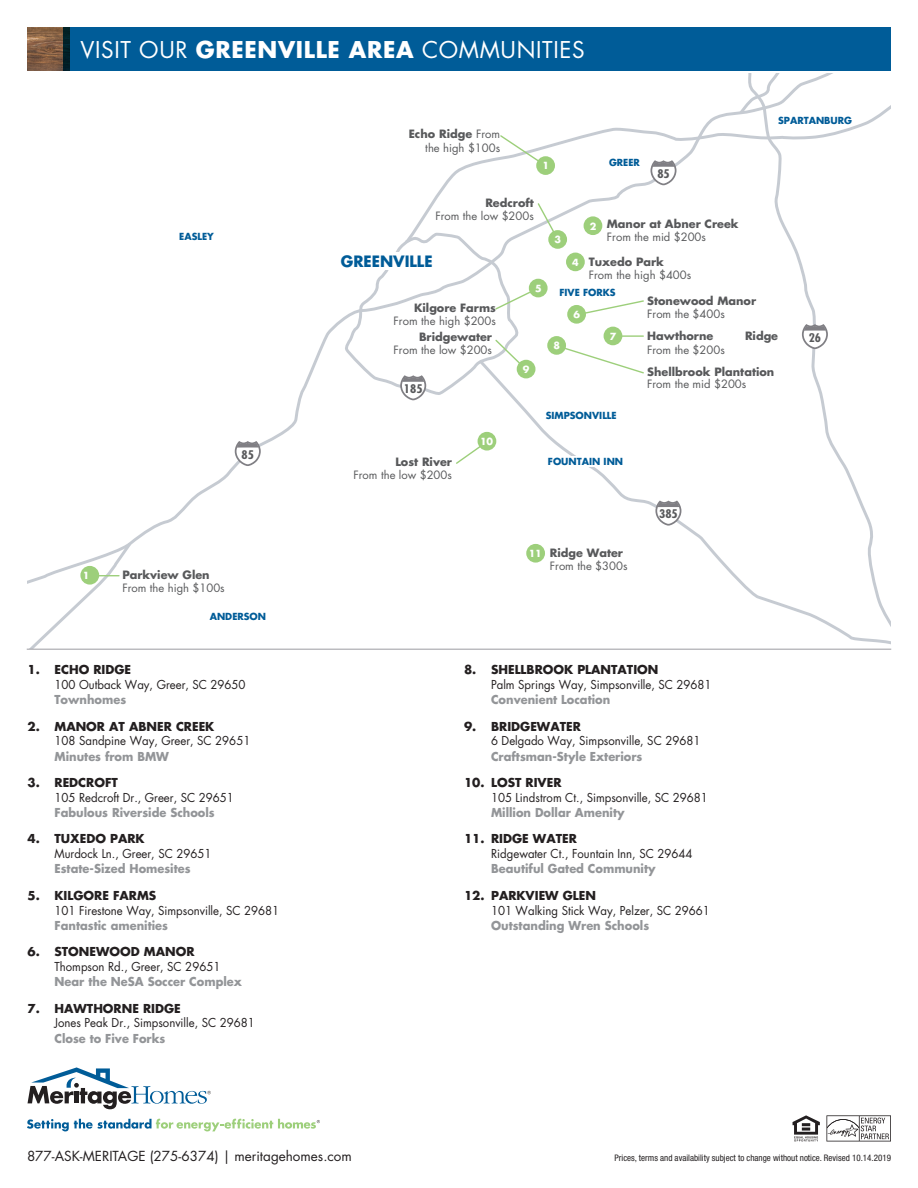
<style>
.page{position:relative;width:918px;height:1188px;background:#fff}
.page>*{position:absolute;margin:0;border:0;box-sizing:border-box;transform-origin:0 0}
.t1{font:22.5px "Futura Std";letter-spacing:.03em;color:#fff}
.t2{font:700 15.3px "Futura Std";color:#005c98}
.t3{font:13.5px "Futura Std";color:#231f20}
.t4{font:12px/15px "Futura Std";color:#231f20;scale:.95 1}
.t5{font:700 condensed 11.55px "Futura Std";color:#58595b;scale:1.09 1}
.t6{font:11.25px/13px "Futura Std";color:#58595b;text-align:right}
.t7{font:700 11.25px/13.4px "Futura Std";color:#58595b}
.t8{font:700 9.6px "Futura Std";color:#fff}
.t9{font:700 9.45px "Futura Std";color:#005c98}
.t10{font:condensed 9px "Helvetica Neue LT Std";color:#231f20}
.s1{font-weight:700}
.s2{font-weight:400}
.s3{font-weight:700;color:#939598}
</style>
<div class="page">
<svg style="left:793px;top:1115px;width:27px;height:26px"></svg>
<svg style="left:826px;top:1115px;width:65px;height:27px"></svg>
<svg style="left:28px;top:1067px;width:183px;height:42px"></svg>
<svg style="left:27px;top:1119px;width:293px;height:12px"></svg>
<div style="left:63px;top:27px;width:828px;height:43px;background:#005c98"></div>
<img style="left:27px;top:27px;width:43px;height:43px">
<svg style="left:792px;top:490px;width:99px;height:140px"></svg>
<svg style="left:132px;top:246px;width:725px;height:364px"></svg>
<svg style="left:748px;top:74px;width:83px;height:21px"></svg>
<svg style="left:234px;top:440px;width:28px;height:27px"></svg>
<svg style="left:655px;top:499px;width:27px;height:27px"></svg>
<svg style="left:801px;top:323px;width:28px;height:27px"></svg>
<div style="left:478px;top:432px;width:18px;height:19px;background:#9dcf7b;border-radius:50%"></div>
<div style="left:526px;top:544px;width:19px;height:19px;background:#9dcf7b;border-radius:50%"></div>
<div style="left:336px;top:252px;width:101px;height:18px;background:#fff"></div>
<div style="left:547px;top:456px;width:79px;height:10px;background:#fff"></div>
<svg style="left:342px;top:244px;width:303px;height:157px"></svg>
<svg style="left:548px;top:230px;width:19px;height:19px"></svg>
<div style="left:529px;top:279px;width:19px;height:18px;background:#9dcf7b;border-radius:50%"></div>
<div style="left:567px;top:305px;width:19px;height:19px;background:#9dcf7b;border-radius:50%"></div>
<div style="left:517px;top:360px;width:18px;height:18px;background:#9dcf7b;border-radius:50%"></div>
<div style="left:604px;top:327px;width:18px;height:18px;background:#9dcf7b;border-radius:50%"></div>
<div style="left:547px;top:336px;width:19px;height:19px;background:#9dcf7b;border-radius:50%"></div>
<svg style="left:27px;top:540px;width:107px;height:109px"></svg>
<hr style="left:89px;top:575px;width:30px;height:1px;background:#9dcf7b">
<div style="left:80px;top:566px;width:19px;height:19px;background:#9dcf7b;border-radius:50%"></div>
<svg style="left:402px;top:95px;width:489px;height:151px"></svg>
<svg style="left:499px;top:134px;width:49px;height:34px"></svg>
<div style="left:536px;top:156px;width:19px;height:19px;background:#9dcf7b;border-radius:50%"></div>
<hr style="left:27px;top:649px;width:864px;height:1px;background:#a6a6ab">
<h1 class="t1" style="left:80px;top:35px;width:506px">VISIT OUR <span class="s1">GREENVILLE AREA</span> COMMUNITIES</h1>
<p class="t9" style="left:179px;top:230px;width:36px">EASLEY</p>
<p class="t6" style="left:409px;top:128px;width:93px"><span class="s1">Echo Ridge</span> From the high $100s</p>
<p class="t8" style="left:542px;top:159px;width:8px">1</p>
<p class="t6" style="left:435px;top:196px;width:100px;line-height:13.6px"><span class="s1">Redcroft<br></span>From the low $200s</p>
<p class="t8" style="left:555px;top:233px;width:8px">3</p>
<p class="t9" style="left:609px;top:157px;width:32px">GREER</p>
<p class="t5" style="left:657px;top:167px;width:13px">85</p>
<p class="t8" style="left:590px;top:220px;width:8px">2</p>
<p class="t7" style="left:607px;top:217px;width:133px">Manor at Abner Creek<br><span class="s2">From the mid $200s</span></p>
<p class="t9" style="left:778px;top:114px;width:76px">SPARTANBURG</p>
<p class="t5" style="left:242px;top:447px;width:13px">85</p>
<p class="t8" style="left:83px;top:569px;width:8px">1</p>
<p class="t6" style="left:122px;top:569px;width:104px;text-align:left"><span class="s1">Parkview Glen<br></span>From the high $100s</p>
<p class="t9" style="left:210px;top:611px;width:58px">ANDERSON</p>
<p class="t4" style="left:55px;top:662px;width:203px;text-indent:-27px"><span class="s1">1. ECHO RIDGE<br></span>100 Outback Way, Greer, SC 29650<br><span class="s3">Townhomes</span></p>
<p class="t4" style="left:55px;top:719px;width:208px;text-indent:-27px"><span class="s1">2. MANOR AT ABNER CREEK<br></span>108 Sandpine Way, Greer, SC 29651<br><span class="s3">Minutes from BMW</span></p>
<p class="t4" style="left:55px;top:775px;width:190px;text-indent:-27px"><span class="s1">3. REDCROFT<br></span>105 Redcroft Dr., Greer, SC 29651<br><span class="s3">Fabulous Riverside Schools</span></p>
<p class="t4" style="left:55px;top:832px;width:167px;text-indent:-27px"><span class="s1">4. TUXEDO PARK<br></span>Murdock Ln., Greer, SC 29651<br><span class="s3">Estate-Sized Homesites</span></p>
<p class="t4" style="left:55px;top:888px;width:238px;text-indent:-27px"><span class="s1">5. KILGORE FARMS<br></span>101 Firestone Way, Simpsonville, SC 29681<br><span class="s3">Fantastic amenities</span></p>
<p class="t4" style="left:55px;top:944px;width:199px;text-indent:-27px"><span class="s1">6. STONEWOOD MANOR<br></span>Thompson Rd., Greer, SC 29651<br><span class="s3">Near the NeSA Soccer Complex</span></p>
<p class="t4" style="left:55px;top:1001px;width:212px;text-indent:-27px"><span class="s1">7. HAWTHORNE RIDGE<br></span>Jones Peak Dr., Simpsonville, SC 29681<br><span class="s3">Close to Five Forks</span></p>
<p class="t2" style="left:341px;top:251px;width:93px">GREENVILLE</p>
<p class="t6" style="left:394px;top:301px;width:104px"><span class="s1">Kilgore Farms<br></span>From the high $200s</p>
<p class="t6" style="left:394px;top:331px;width:100px"><span class="s1">Bridgewater<br></span>From the low $200s</p>
<p class="t5" style="left:404px;top:382px;width:19px">185</p>
<p class="t6" style="left:354px;top:455px;width:100px"><span class="s1">Lost River<br></span>From the low $200s</p>
<p class="t8" style="left:480px;top:435px;width:14px">10</p>
<p class="t8" style="left:535px;top:282px;width:8px">5</p>
<p class="t8" style="left:523px;top:363px;width:8px">9</p>
<p class="t6" style="left:589px;top:256px;width:104px;text-align:left"><span class="s1">Tuxedo Park<br></span>From the high $400s</p>
<p class="t7" style="left:647px;top:294px;width:110px">Stonewood Manor<br><span class="s2">From the $400s</span></p>
<p class="t7" style="left:647px;top:329px;width:68px">Hawthorne</p>
<p class="t7" style="left:745px;top:329px;width:35px">Ridge</p>
<p class="t7" style="left:647px;top:338px;width:129px;line-height:22px"><span class="s2">From the $200s<br></span>Shellbrook Plantation</p>
<p class="t6" style="left:647px;top:378px;width:101px">From the mid $200s</p>
<p class="t8" style="left:572px;top:256px;width:8px">4</p>
<p class="t9" style="left:559px;top:286px;width:58px">FIVE FORKS</p>
<p class="t8" style="left:573px;top:308px;width:8px">6</p>
<p class="t8" style="left:610px;top:330px;width:8px">7</p>
<p class="t8" style="left:553px;top:339px;width:8px">8</p>
<p class="t9" style="left:546px;top:409px;width:73px">SIMPSONVILLE</p>
<p class="t9" style="left:548px;top:455px;width:77px">FOUNTAIN INN</p>
<p class="t8" style="left:529px;top:547px;width:14px">11</p>
<p class="t6" style="left:550px;top:546px;width:79px;text-align:left"><span class="s1">Ridge Water<br></span>From the $300s</p>
<p class="t5" style="left:659px;top:507px;width:19px">385</p>
<p class="t5" style="left:809px;top:330px;width:13px">26</p>
<p class="t4" style="left:491px;top:662px;width:234px;text-indent:-27px"><span class="s1">8. SHELLBROOK PLANTATION<br></span>Palm Springs Way, Simpsonville, SC 29681<br><span class="s3">Convenient Location</span></p>
<p class="t4" style="left:491px;top:719px;width:222px;text-indent:-27px"><span class="s1">9. BRIDGEWATER<br></span>6 Delgado Way, Simpsonville, SC 29681<br><span class="s3">Craftsman-Style Exteriors</span></p>
<p class="t4" style="left:491px;top:775px;width:230px;text-indent:-27px"><span class="s1">10. LOST RIVER<br></span>105 Lindstrom Ct., Simpsonville, SC 29681<br><span class="s3">Million Dollar Amenity</span></p>
<p class="t4" style="left:491px;top:832px;width:214px;text-indent:-27px"><span class="s1">11. RIDGE WATER<br></span>Ridgewater Ct., Fountain Inn, SC 29644<br><span class="s3">Beautiful Gated Community</span></p>
<p class="t4" style="left:491px;top:888px;width:232px;text-indent:-27px"><span class="s1">12. PARKVIEW GLEN<br></span>101 Walking Stick Way, Pelzer, SC 29661<br><span class="s3">Outstanding Wren Schools</span></p>
<p class="t3" style="left:27px;top:1147px;width:326px">877-ASK-MERITAGE (275-6374) | meritagehomes.com</p>
<p class="t10" style="left:615px;top:1153px;width:278px">Prices, terms and availability subject to change without notice. Revised 10.14.2019</p>
</div>
